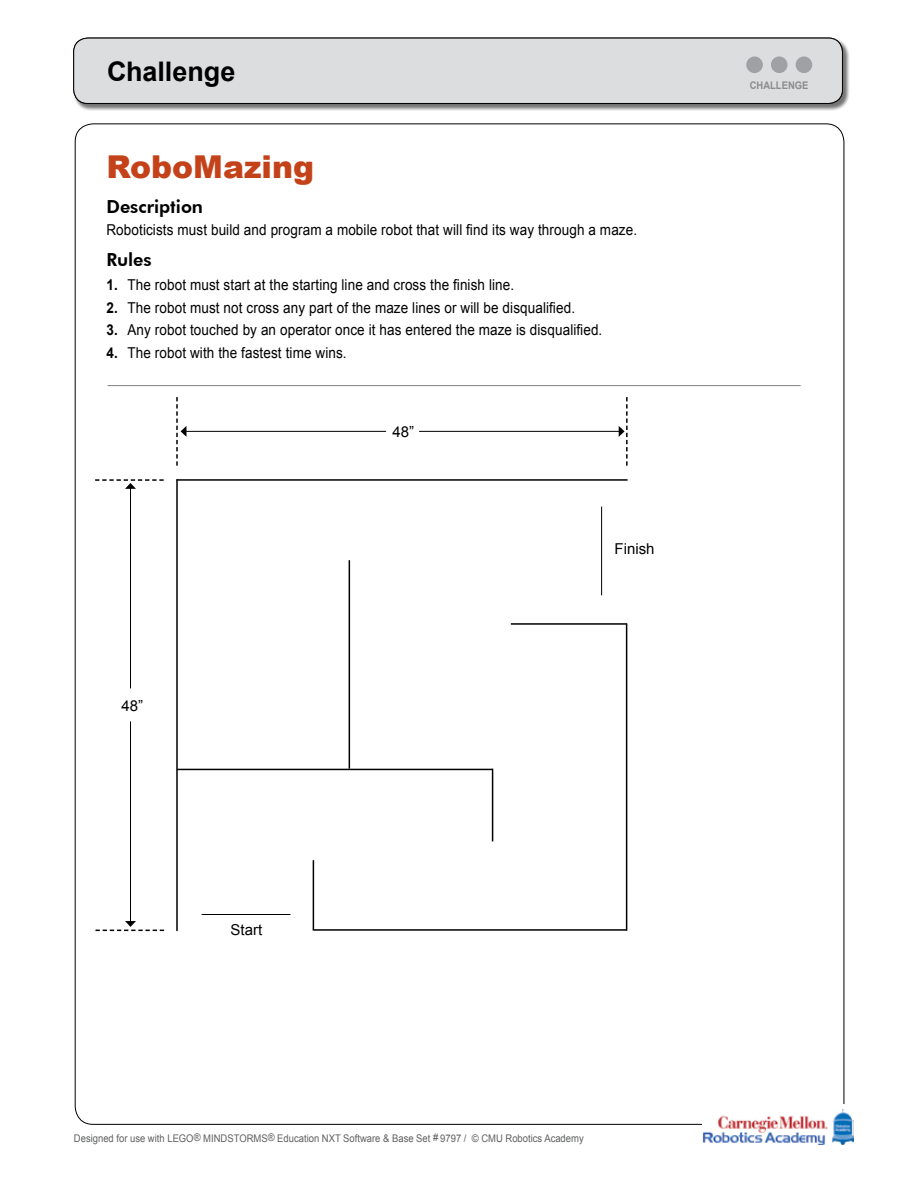
<style>
.page{position:relative;width:918px;height:1188px;background:#fff}
.page>*{position:absolute;margin:0;border:0;box-sizing:border-box;transform-origin:0 0}
.t1{font:900 31.5px "Arial";color:#c4421a}
.t2{font:700 27px "Arial";letter-spacing:-.005em;color:#000}
.t3{font:800 18px "Futura BT";color:#000}
.t4{font:15px "Arial";letter-spacing:.01em;color:#000;scale:.9 1}
.t5{font:15px "Arial";letter-spacing:.01em;color:#000}
.t6{font:10.5px "Arial";color:#5f6062;scale:.9 1}
.t7{font:700 10.5px "Arial";color:#8a8c8e;scale:.9 1}
.s1{font-weight:700}
</style>
<div class="page">
<div style="left:74px;top:38px;width:776px;height:73px;background:#000;opacity:.33"></div>
<div style="left:74px;top:38px;width:768px;height:65px;background:#dcddde;border-radius:14px"></div>
<div style="left:73px;top:38px;width:770px;height:66px;border:1px solid #000;border-radius:14px"></div>
<div style="left:746px;top:56px;width:17px;height:17px;background:#9fa1a4;border-radius:50%"></div>
<div style="left:771px;top:56px;width:17px;height:17px;background:#9fa1a4;border-radius:50%"></div>
<div style="left:796px;top:56px;width:16px;height:17px;background:#9fa1a4;border-radius:50%"></div>
<img style="left:703px;top:1110px;width:151px;height:35px">
<hr style="left:108px;top:385px;width:692px;height:1px;background:#8a8c8e">
<hr style="left:313px;top:929px;width:314px;height:2px;background:#000">
<hr style="left:419px;top:431px;width:201px;height:1px;background:#000">
<svg style="left:619px;top:397px;width:9px;height:69px"></svg>
<hr style="left:186px;top:431px;width:200px;height:1px;background:#000">
<svg style="left:176px;top:397px;width:10px;height:69px"></svg>
<hr style="left:130px;top:488px;width:1px;height:200px;background:#000">
<hr style="left:130px;top:721px;width:1px;height:201px;background:#000">
<svg style="left:96px;top:921px;width:68px;height:10px"></svg>
<svg style="left:95px;top:479px;width:69px;height:10px"></svg>
<hr style="left:177px;top:479px;width:451px;height:2px;background:#000">
<hr style="left:176px;top:479px;width:2px;height:452px;background:#000">
<hr style="left:177px;top:769px;width:316px;height:1px;background:#000">
<hr style="left:626px;top:624px;width:1px;height:307px;background:#000">
<hr style="left:511px;top:623px;width:116px;height:2px;background:#000">
<hr style="left:313px;top:860px;width:1px;height:70px;background:#000">
<hr style="left:492px;top:769px;width:1px;height:72px;background:#000">
<hr style="left:349px;top:560px;width:1px;height:209px;background:#000">
<hr style="left:202px;top:914px;width:88px;height:1px;background:#000">
<hr style="left:601px;top:507px;width:1px;height:88px;background:#000">
<h2 class="t2" style="left:107px;top:54px;width:130px">Challenge</h2>
<h1 class="t1" style="left:107px;top:143px;width:209px">RoboMazing</h1>
<p class="t3" style="left:106px;top:196px;width:98px">Description</p>
<p class="t4" style="left:106px;top:220px;width:591px">Roboticists must build and program a mobile robot that will find its way through a maze.</p>
<p class="t3" style="left:106px;top:249px;width:47px">Rules</p>
<p class="t4" style="left:106px;top:275px;width:455px"><span class="s1">1.</span> The robot must start at the starting line and cross the finish line.</p>
<p class="t4" style="left:106px;top:297px;width:522px"><span class="s1">2.</span> The robot must not cross any part of the maze lines or will be disqualified.</p>
<p class="t4" style="left:106px;top:320px;width:553px"><span class="s1">3.</span> Any robot touched by an operator once it has entered the maze is disqualified.</p>
<p class="t4" style="left:106px;top:342px;width:268px"><span class="s1">4.</span> The robot with the fastest time wins.</p>
<p class="t5" style="left:121px;top:696px;width:23px">48”</p>
<p class="t5" style="left:392px;top:421px;width:23px">48”</p>
<p class="t5" style="left:615px;top:539px;width:42px">Finish</p>
<p class="t5" style="left:231px;top:920px;width:33px">Start</p>
<p class="t6" style="left:74px;top:1132px;width:568px">Designed for use with LEGO® MINDSTORMS® Education NXT Software &amp; Base Set # 9797 / © CMU Robotics Academy</p>
<p class="t7" style="left:750px;top:78px;width:67px">CHALLENGE</p>
</div>
